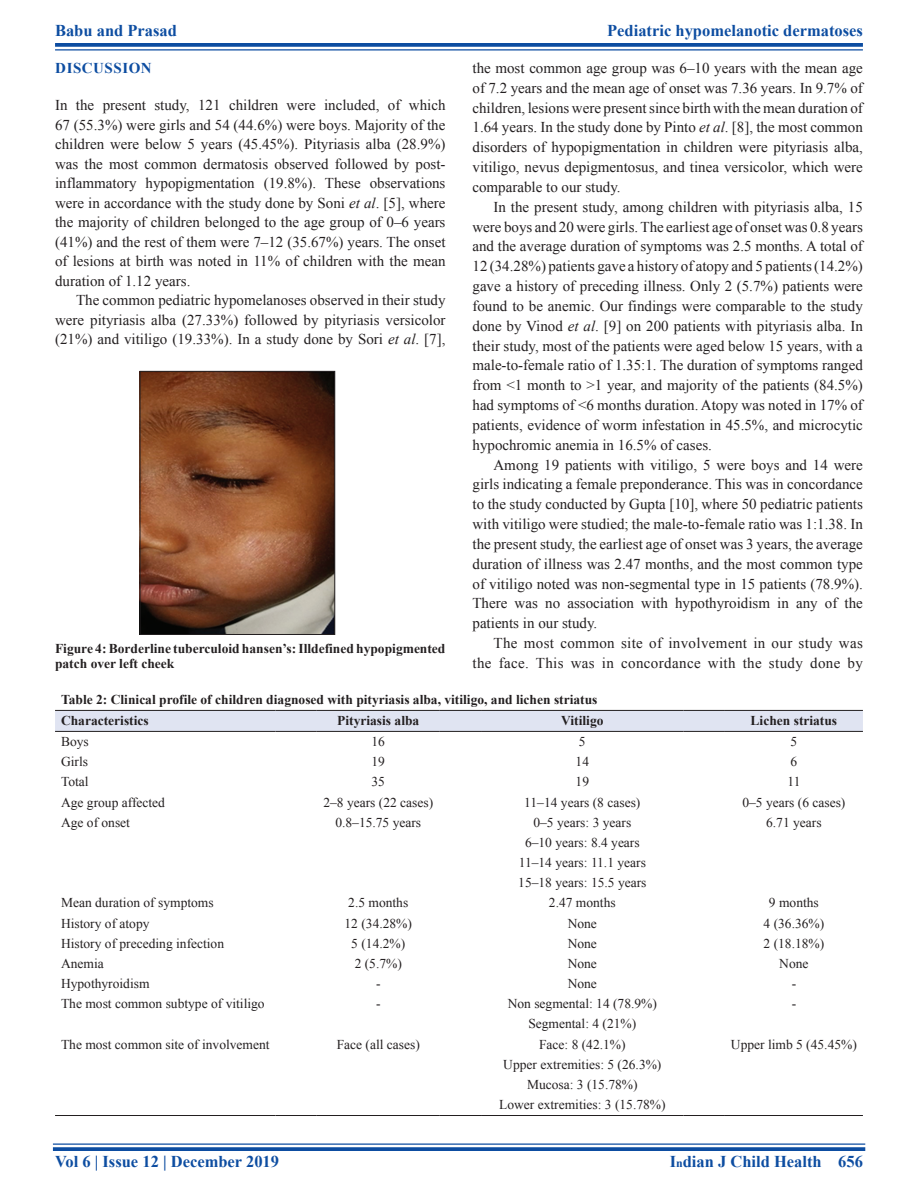
<style>
.page{position:relative;width:918px;height:1188px;background:#fff}
.page>*{position:absolute;margin:0;border:0;box-sizing:border-box;transform-origin:0 0}
.RF{font:700 16.5px "Times New Roman";color:#0d4da1}
.TX{font:15px/19.8px "Times New Roman";color:#231f20;text-align:justify}
.TXFL{font:15px/19.5px "Times New Roman";color:#231f20;text-align:justify}
.TX-2{font:15px/19.8px "Times New Roman";letter-spacing:.025em;color:#231f20;text-align:right}
.t1{font:700 15px "Times New Roman";letter-spacing:.035em;color:#0d4da1}
.TB{font:13.5px "Times New Roman";color:#231f20}
.TBL{font:13.5px "Times New Roman";color:#231f20}
.TT{font:700 13.5px "Times New Roman";color:#231f20}
.FGC{font:700 13.5px/15px "Times New Roman";color:#231f20}
.TCH{font:700 13.5px "Times New Roman";color:#231f20}
.s1{font-style:italic}
.s2{font-size:12px}
</style>
<div class="page">
<svg style="left:55px;top:43px;width:808px;height:4px;background:#1b57a6"></svg>
<hr style="left:55px;top:49px;width:808px;height:2px;background:#0d4da1">
<hr style="left:53px;top:1143px;width:812px;height:2px;background:#0d4da1">
<svg style="left:53px;top:1147px;width:812px;height:4px;background:#1b57a6"></svg>
<img style="left:142px;top:373px;width:191px;height:260px">
<div style="left:140px;top:371px;width:195px;height:264px;border:1px solid #231f20"></div>
<div style="left:55px;top:711px;width:808px;height:20px;background:#e0e4f2"></div>
<hr style="left:55px;top:1115px;width:221px;height:1px;background:#231f20">
<hr style="left:276px;top:1115px;width:41px;height:1px;background:#231f20">
<hr style="left:317px;top:1115px;width:123px;height:1px;background:#231f20">
<hr style="left:440px;top:1115px;width:41px;height:1px;background:#231f20">
<hr style="left:481px;top:1115px;width:203px;height:1px;background:#231f20">
<hr style="left:684px;top:1115px;width:41px;height:1px;background:#231f20">
<hr style="left:725px;top:1115px;width:138px;height:1px;background:#231f20">
<hr style="left:55px;top:710px;width:221px;height:1px;background:#231f20">
<hr style="left:276px;top:710px;width:41px;height:1px;background:#231f20">
<hr style="left:317px;top:710px;width:123px;height:1px;background:#231f20">
<hr style="left:440px;top:710px;width:41px;height:1px;background:#231f20">
<hr style="left:481px;top:710px;width:203px;height:1px;background:#231f20">
<hr style="left:684px;top:710px;width:41px;height:1px;background:#231f20">
<hr style="left:725px;top:710px;width:138px;height:1px;background:#231f20">
<hr style="left:55px;top:731px;width:221px;height:1px;background:#231f20">
<hr style="left:276px;top:731px;width:41px;height:1px;background:#231f20">
<hr style="left:317px;top:731px;width:123px;height:1px;background:#231f20">
<hr style="left:440px;top:731px;width:41px;height:1px;background:#231f20">
<hr style="left:481px;top:731px;width:203px;height:1px;background:#231f20">
<hr style="left:684px;top:731px;width:41px;height:1px;background:#231f20">
<hr style="left:725px;top:731px;width:138px;height:1px;background:#231f20">
<p class="RF" style="left:55px;top:18px;width:123px">Babu and Prasad</p>
<p class="RF" style="left:607px;top:18px;width:257px">Pediatric hypomelanotic dermatoses</p>
<h1 class="t1" style="left:55px;top:57px;width:98px">DISCUSSION</h1>
<p class="TXFL" style="left:55px;top:95px;width:392px">In the present study, 121 children were included, of which 67 (55.3%) were girls and 54 (44.6%) were boys. Majority of the children were below 5 years (45.45%). Pityriasis alba (28.9%) was the most common dermatosis observed followed by post&shy;inflammatory hypopigmentation (19.8%). These observations were in accordance with the study done by Soni <span class="s1">et al</span>. [5], where the majority of children belonged to the age group of 0–6 years (41%) and the rest of them were 7–12 (35.67%) years. The onset of lesions at birth was noted in 11% of children with the mean duration of 1.12 years.</p>
<p class="TX" style="left:55px;top:290px;width:392px;text-indent:21px">The common pediatric hypomelanoses observed in their study were pityriasis alba (27.33%) followed by pityriasis versicolor (21%) and vitiligo (19.33%). In a study done by Sori <span class="s1">et al</span>. [7],</p>
<p class="TX" style="left:472px;top:58px;width:392px">the most common age group was 6–10 years with the mean age of 7.2 years and the mean age of onset was 7.36 years. In 9.7% of children, lesions were present since birth with the mean duration of 1.64 years. In the study done by Pinto <span class="s1">et al</span>. [8], the most common disorders of hypopigmentation in children were pityriasis alba, vitiligo, nevus depigmentosus, and tinea versicolor, which were comparable to our study.</p>
<p class="TX" style="left:472px;top:196px;width:392px;text-indent:21px">In the present study, among children with pityriasis alba, 15 were boys and 20 were girls. The earliest age of onset was 0.8 years and the average duration of symptoms was 2.5 months. A total of 12 (34.28%) patients gave a history of atopy and 5 patients (14.2%) gave a history of preceding illness. Only 2 (5.7%) patients were found to be anemic. Our findings were comparable to the study done by Vinod <span class="s1">et al</span>. [9] on 200 patients with pityriasis alba. In their study, most of the patients were aged below 15 years, with a male-to-female ratio of 1.35:1. The duration of symptoms ranged from &lt;1 month to &gt;1 year, and majority of the patients (84.5%) had symptoms of &lt;6 months duration. Atopy was noted in 17% of patients, evidence of worm infestation in 45.5%, and microcytic hypochromic anemia in 16.5% of cases.</p>
<p class="TX" style="left:472px;top:454px;width:392px;text-indent:21px">Among 19 patients with vitiligo, 5 were boys and 14 were girls indicating a female preponderance. This was in concordance to the study conducted by Gupta [10], where 50 pediatric patients with vitiligo were studied; the male-to-female ratio was 1:1.38. In the present study, the earliest age of onset was 3 years, the average duration of illness was 2.47 months, and the most common type of vitiligo noted was non-segmental type in 15 patients (78.9%).<br>There was no association with hypothyroidism in any of the patients in our study.</p>
<p class="TX-2" style="left:472px;top:633px;width:392px">The most common site of involvement in our study was the face. This was in concordance with the study done by</p>
<p class="FGC" style="left:55px;top:640px;width:392px">Figure 4: Borderline tuberculoid hansen’s: Illdefined hypopigmented patch over left cheek</p>
<p class="TT" style="left:61px;top:690px;width:538px">Table 2: Clinical profile of children diagnosed with pityriasis alba, vitiligo, and lichen striatus</p>
<p class="TCH" style="left:61px;top:711px;width:89px">Characteristics</p>
<p class="TCH" style="left:337px;top:711px;width:84px">Pityriasis alba</p>
<p class="TCH" style="left:561px;top:711px;width:44px">Vitiligo</p>
<p class="TCH" style="left:751px;top:711px;width:88px">Lichen striatus</p>
<p class="TB" style="left:61px;top:732px;width:29px">Boys</p>
<p class="TB" style="left:372px;top:732px;width:15px">16</p>
<p class="TB" style="left:579px;top:732px;width:8px">5</p>
<p class="TB" style="left:791px;top:732px;width:8px">5</p>
<p class="TB" style="left:61px;top:752px;width:28px">Girls</p>
<p class="TB" style="left:372px;top:752px;width:15px">19</p>
<p class="TB" style="left:576px;top:752px;width:15px">14</p>
<p class="TB" style="left:791px;top:752px;width:8px">6</p>
<p class="TB" style="left:61px;top:772px;width:29px">Total</p>
<p class="TB" style="left:372px;top:772px;width:15px">35</p>
<p class="TB" style="left:576px;top:772px;width:15px">19</p>
<p class="TB" style="left:787px;top:772px;width:15px">11</p>
<p class="TB" style="left:61px;top:793px;width:105px">Age group affected</p>
<p class="TB" style="left:323px;top:793px;width:111px">2–8 years (22 cases)</p>
<p class="TB" style="left:524px;top:793px;width:118px">11–14 years (8 cases)</p>
<p class="TB" style="left:742px;top:793px;width:105px">0–5 years (6 cases)</p>
<p class="TB" style="left:61px;top:813px;width:70px">Age of onset</p>
<p class="TB" style="left:335px;top:813px;width:87px">0.8–15.75 years</p>
<p class="TB" style="left:533px;top:813px;width:99px">0–5 years: 3 years</p>
<p class="TB" style="left:766px;top:813px;width:57px">6.71 years</p>
<p class="TB" style="left:525px;top:833px;width:116px">6–10 years: 8.4 years</p>
<p class="TB" style="left:519px;top:853px;width:129px">11–14 years: 11.1 years</p>
<p class="TB" style="left:518px;top:873px;width:130px">15–18 years: 15.5 years</p>
<p class="TB" style="left:61px;top:893px;width:154px">Mean duration of symptoms</p>
<p class="TB" style="left:348px;top:893px;width:62px">2.5 months</p>
<p class="TB" style="left:549px;top:893px;width:68px">2.47 months</p>
<p class="TB" style="left:769px;top:893px;width:51px">9 months</p>
<p class="TB" style="left:61px;top:914px;width:90px">History of atopy</p>
<p class="TB" style="left:345px;top:914px;width:69px">12 (34.28%)</p>
<p class="TB" style="left:568px;top:914px;width:31px">None</p>
<p class="TB" style="left:764px;top:914px;width:62px">4 (36.36%)</p>
<p class="TB" style="left:61px;top:934px;width:165px">History of preceding infection</p>
<p class="TB" style="left:351px;top:934px;width:55px">5 (14.2%)</p>
<p class="TB" style="left:568px;top:934px;width:31px">None</p>
<p class="TB" style="left:764px;top:934px;width:62px">2 (18.18%)</p>
<p class="TB" style="left:61px;top:954px;width:44px">Anemia</p>
<p class="TB" style="left:355px;top:954px;width:49px">2 (5.7%)</p>
<p class="TB" style="left:568px;top:954px;width:31px">None</p>
<p class="TB" style="left:779px;top:954px;width:31px">None</p>
<p class="TB" style="left:61px;top:974px;width:90px">Hypothyroidism</p>
<p class="TB" style="left:376px;top:974px;width:5px">‑</p>
<p class="TB" style="left:568px;top:974px;width:31px">None</p>
<p class="TB" style="left:792px;top:974px;width:5px">‑</p>
<p class="TB" style="left:61px;top:994px;width:205px">The most common subtype of vitiligo</p>
<p class="TB" style="left:376px;top:994px;width:5px">‑</p>
<p class="TB" style="left:508px;top:994px;width:151px">Non segmental: 14 (78.9%)</p>
<p class="TB" style="left:792px;top:994px;width:5px">‑</p>
<p class="TB" style="left:528px;top:1014px;width:109px">Segmental: 4 (21%)</p>
<p class="TB" style="left:61px;top:1035px;width:210px">The most common site of involvement</p>
<p class="TB" style="left:337px;top:1035px;width:85px">Face (all cases)</p>
<p class="TBL" style="left:539px;top:1035px;width:88px">Face: 8 (42.1%)</p>
<p class="TBL" style="left:731px;top:1035px;width:127px">Upper limb 5 (45.45%)</p>
<p class="TBL" style="left:503px;top:1055px;width:160px">Upper extremities: 5 (26.3%)</p>
<p class="TBL" style="left:527px;top:1075px;width:112px">Mucosa: 3 (15.78%)</p>
<p class="TBL" style="left:499px;top:1095px;width:168px">Lower extremities: 3 (15.78%)</p>
<p class="RF" style="left:55px;top:1150px;width:226px">Vol 6 | Issue 12 | December 2019</p>
<p class="RF" style="left:670px;top:1150px;width:195px">I<span class="s2">n</span>dian J Child Health 656</p>
</div>
